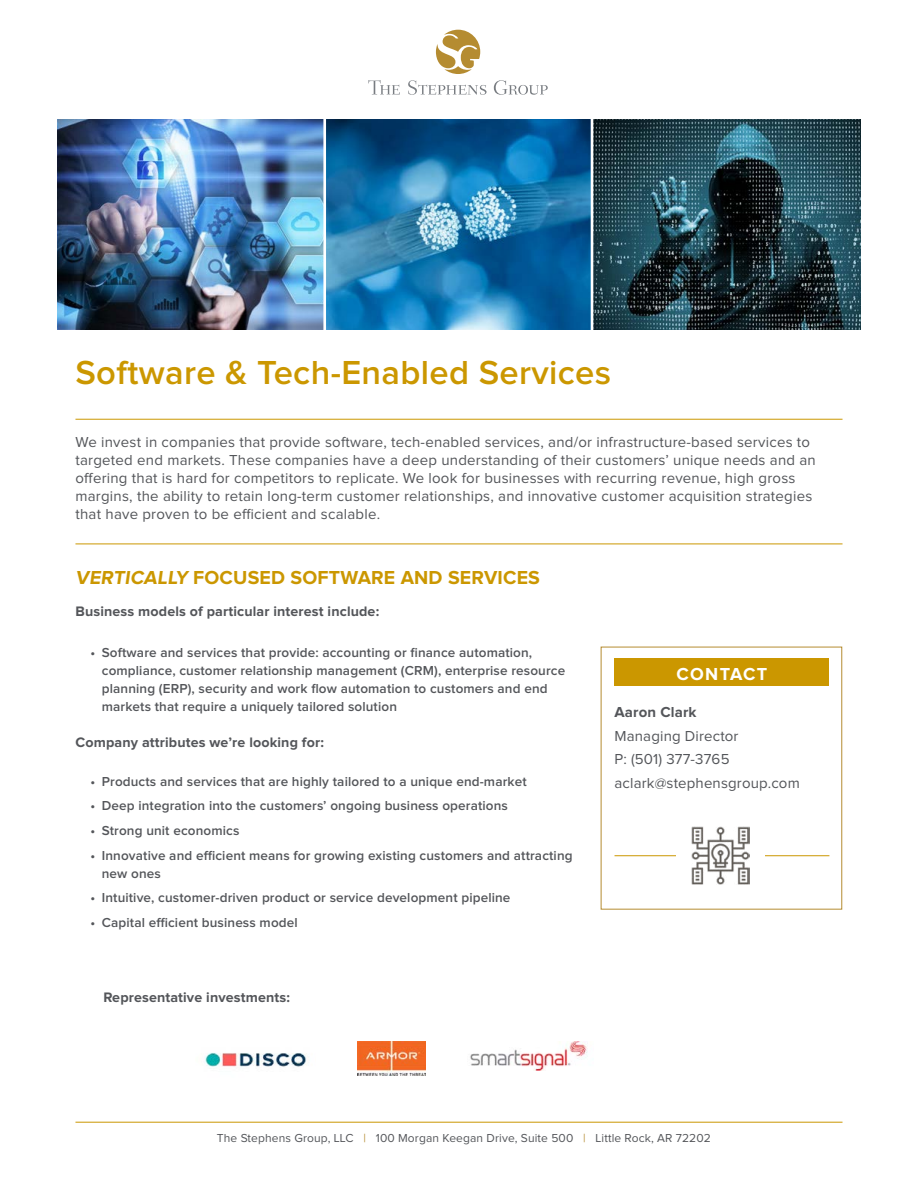
<style>
.page{position:relative;width:918px;height:1188px;background:#fff}
.page>*{position:absolute;margin:0;border:0;box-sizing:border-box;transform-origin:0 0}
.t1{font:600 34.5px "Proxima Nova";letter-spacing:.01em;color:#cb9700}
.t2{font:700 19.5px "Proxima Nova";letter-spacing:.01em;color:#cb9700}
.t3{font:700 18px "Proxima Nova";letter-spacing:.07em;color:#fff}
.t4{font:15px/18px "Proxima Nova";letter-spacing:.015em;color:#54565a}
.t5{font:700 15px "Proxima Nova";letter-spacing:.01em;color:#54565a}
.t6{font:700 14.25px "Proxima Nova";letter-spacing:.01em;color:#54565a}
.t7{font:600 13.5px/18px "Proxima Nova";letter-spacing:.01em;color:#54565a}
.t8{font:12px "Proxima Nova";letter-spacing:.01em;color:#54565a}
.s1{color:#b58c31}
</style>
<div class="page">
<img style="left:58px;top:119px;width:802px;height:211px">
<hr style="left:75px;top:544px;width:768px;height:1px;background:#cb9700">
<hr style="left:75px;top:1122px;width:768px;height:1px;background:#cb9700">
<hr style="left:75px;top:419px;width:768px;height:1px;background:#cb9700">
<hr style="left:323px;top:107px;width:3px;height:237px;background:#fff">
<hr style="left:591px;top:107px;width:2px;height:237px;background:#fff">
<svg style="left:368px;top:80px;width:32px;height:15px"></svg>
<svg style="left:408px;top:80px;width:79px;height:15px"></svg>
<svg style="left:494px;top:80px;width:54px;height:15px"></svg>
<svg style="left:436px;top:30px;width:44px;height:44px"></svg>
<hr style="left:615px;top:855px;width:214px;height:1px;background:#cb9700">
<div style="left:677px;top:822px;width:88px;height:68px;background:#fff"></div>
<div style="left:615px;top:659px;width:214px;height:27px;background:#cb9700"></div>
<img style="left:470px;top:1042px;width:118px;height:29px">
<img style="left:205px;top:1052px;width:102px;height:15px">
<img style="left:357px;top:1041px;width:68px;height:34px">
<img style="left:692px;top:827px;width:58px;height:58px">
<h1 class="t1" style="left:75px;top:356px;width:537px">Software &amp; Tech-Enabled Services</h1>
<p class="t4" style="left:75px;top:434px;width:742px">We invest in companies that provide software, tech-enabled services, and/or infrastructure-based services to targeted end markets. These companies have a deep understanding of their customers’ unique needs and an offering that is hard for competitors to replicate. We look for businesses with recurring revenue, high gross margins, the ability to retain long-term customer relationships, and innovative customer acquisition strategies that have proven to be efficient and scalable.</p>
<h2 class="t2" style="left:75px;top:569px;width:466px">VERTICALLY FOCUSED SOFTWARE AND SERVICES</h2>
<p class="t6" style="left:75px;top:605px;width:305px">Business models of particular interest include:</p>
<p class="t7" style="left:102px;top:644px;width:465px;text-indent:-11px">• Software and services that provide: accounting or finance automation, compliance, customer relationship management (CRM), enterprise resource planning (ERP), security and work flow automation to customers and end markets that require a uniquely tailored solution</p>
<p class="t6" style="left:75px;top:736px;width:250px">Company attributes we’re looking for:</p>
<p class="t7" style="left:91px;top:773px;width:438px">• Products and services that are highly tailored to a unique end-market</p>
<p class="t7" style="left:91px;top:797px;width:419px">• Deep integration into the customers’ ongoing business operations</p>
<p class="t7" style="left:91px;top:822px;width:150px">• Strong unit economics</p>
<p class="t7" style="left:102px;top:847px;width:472px;text-indent:-11px">• Innovative and efficient means for growing existing customers and attracting new ones</p>
<p class="t7" style="left:91px;top:890px;width:421px">• Intuitive, customer-driven product or service development pipeline</p>
<p class="t7" style="left:91px;top:914px;width:209px">• Capital efficient business model</p>
<p class="t6" style="left:103px;top:990px;width:188px">Representative investments:</p>
<h3 class="t3" style="left:677px;top:665px;width:92px">CONTACT</h3>
<p class="t5" style="left:615px;top:706px;width:84px">Aaron Clark</p>
<p class="t4" style="left:615px;top:725px;width:187px;line-height:23.5px">Managing Director<br>P: (501) 377-3765 aclark@stephensgroup.com</p>
<p class="t8" style="left:217px;top:1133px;width:496px">The Stephens Group, LLC <span class="s1">|</span> 100 Morgan Keegan Drive, Suite 500 <span class="s1">|</span> Little Rock, AR 72202</p>
</div>
